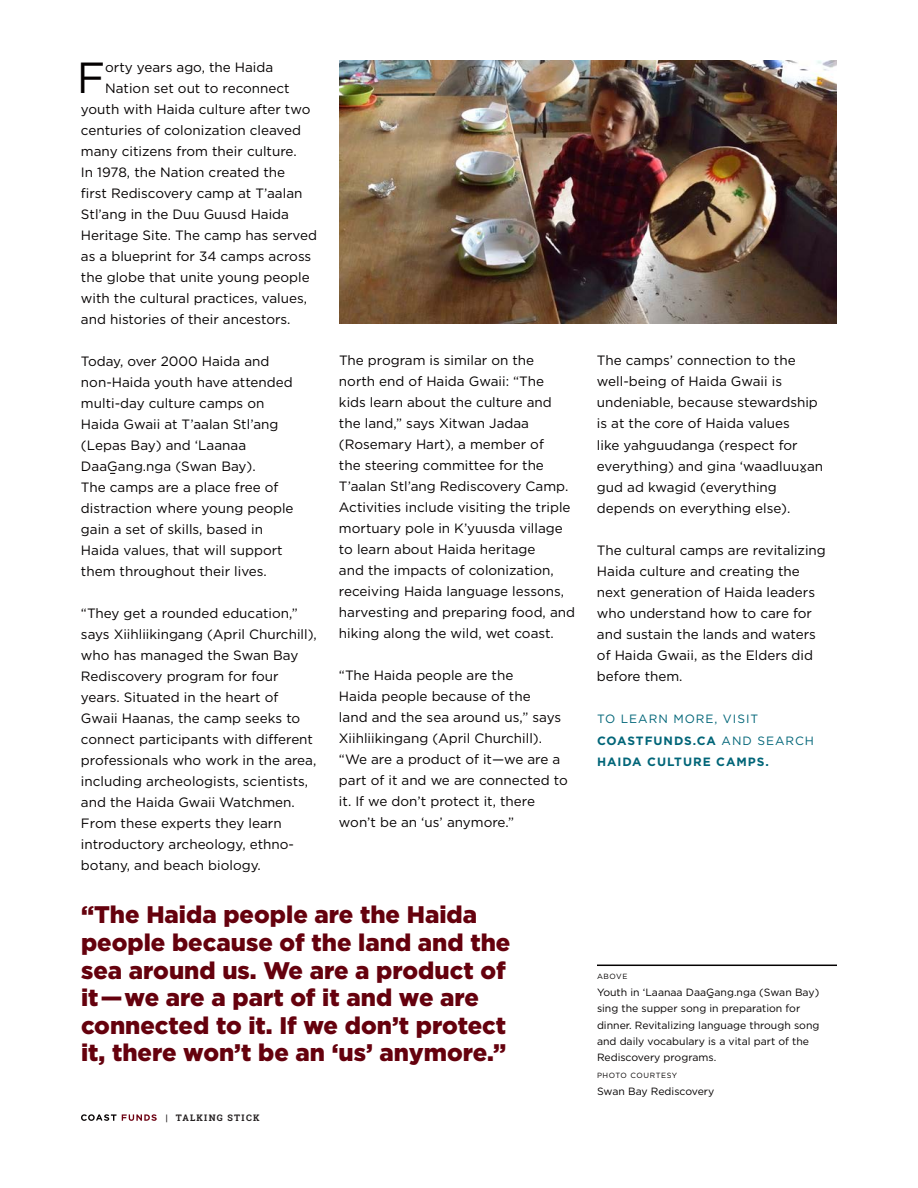
<style>
.page{position:relative;width:918px;height:1188px;background:#fff}
.page>*{position:absolute;margin:0;border:0;box-sizing:border-box;transform-origin:0 0}
.DropCap{font:43.5px "Gotham";color:#040101}
.t1{font:900 24px/27.6px "Gotham";color:#65010d}
.Body{font:13.5px/21px "Gotham";color:#040101}
.DropCap-2{font:13.5px "Gotham";color:#040101}
.Body-2{font:700 12px/21.6px "Gotham";letter-spacing:.08em;color:#006578}
.t2{font:10.5px/16.5px "Gotham";color:#040101}
.t3{font:700 9px "Roboto Slab";letter-spacing:.14em;color:#231f20}
.t4{font:7.5px "Gotham";letter-spacing:.08em;color:#040101}
.s1{font-weight:400}
</style>
<div class="page">
<svg style="left:81px;top:1114px;width:76px;height:7px"></svg>
<img style="left:339px;top:61px;width:498px;height:263px">
<hr style="left:597px;top:965px;width:240px;height:1px;background:#040101">
<p class="DropCap" style="left:77px;top:54px;width:30px">F</p>
<p class="DropCap-2" style="left:105px;top:60px;width:170px">orty years ago, the Haida</p>
<p class="DropCap-2" style="left:105px;top:81px;width:186px">Nation set out to reconnect</p>
<p class="DropCap-2" style="left:81px;top:102px;width:231px">youth with Haida culture after two</p>
<p class="DropCap-2" style="left:81px;top:123px;width:222px">centuries of colonization cleaved</p>
<p class="DropCap-2" style="left:81px;top:144px;width:217px">many citizens from their culture.</p>
<p class="DropCap-2" style="left:81px;top:165px;width:206px">In 1978, the Nation created the</p>
<p class="DropCap-2" style="left:81px;top:186px;width:223px">first Rediscovery camp at T’aalan</p>
<p class="DropCap-2" style="left:81px;top:207px;width:210px">Stl’ang in the Duu Guusd Haida</p>
<p class="DropCap-2" style="left:81px;top:228px;width:238px">Heritage Site. The camp has served</p>
<p class="DropCap-2" style="left:81px;top:249px;width:232px">as a blueprint for 34 camps across</p>
<p class="DropCap-2" style="left:81px;top:270px;width:230px">the globe that unite young people</p>
<p class="DropCap-2" style="left:81px;top:291px;width:228px">with the cultural practices, values,</p>
<p class="DropCap-2" style="left:81px;top:312px;width:211px">and histories of their ancestors.</p>
<p class="Body" style="left:81px;top:351px;width:214px">Today, over 2000 Haida and non-Haida youth have attended multi-day culture camps on<br>Haida Gwaii at T’aalan Stl’ang (Lepas Bay) and ‘Laanaa<br>DaaGang.nga (Swan Bay).<br>The camps are a place free of distraction where young people gain a set of skills, based in<br>Haida values, that will support them throughout their lives.</p>
<p class="Body" style="left:81px;top:603px;width:237px">“They get a rounded education,” says Xiihliikingang (April Churchill), who has managed the Swan Bay<br>Rediscovery program for four years. Situated in the heart of<br>Gwaii Haanas, the camp seeks to connect participants with different professionals who work in the area, including archeologists, scientists, and the Haida Gwaii Watchmen.<br>From these experts they learn introductory archeology, ethno&shy;botany, and beach biology.</p>
<p class="Body" style="left:339px;top:350px;width:238px">The program is similar on the<br>north end of Haida Gwaii: “The<br>kids learn about the culture and the land,” says Xitwan Jadaa (Rosemary Hart), a member of<br>the steering committee for the<br>T’aalan Stl’ang Rediscovery Camp.<br>Activities include visiting the triple mortuary pole in K’yuusda village to learn about Haida heritage<br>and the impacts of colonization, receiving Haida language lessons, harvesting and preparing food, and hiking along the wild, wet coast.</p>
<p class="Body" style="left:339px;top:665px;width:230px">“The Haida people are the<br>Haida people because of the<br>land and the sea around us,” says<br>Xiihliikingang (April Churchill). “We are a product of it—we are a part of it and we are connected to it. If we don’t protect it, there won’t be an ‘us’ anymore.”</p>
<p class="t1" style="left:81px;top:900px;width:431px">“The Haida people are the Haida people because of the land and the sea around us. We are a product of it—we are a part of it and we are connected to it. If we don’t protect it, there won’t be an ‘us’ anymore.”</p>
<p class="t3" style="left:166px;top:1111px;width:95px">| TALKING STICK</p>
<p class="Body" style="left:597px;top:350px;width:228px">The camps’ connection to the well-being of Haida Gwaii is undeniable, because stewardship is at the core of Haida values<br>like yahguudanga (respect for everything) and gina ‘waadluuxan gud ad kwagid (everything depends on everything else).</p>
<p class="Body" style="left:597px;top:539px;width:230px">The cultural camps are revitalizing<br>Haida culture and creating the next generation of Haida leaders who understand how to care for and sustain the lands and waters of Haida Gwaii, as the Elders did before them.</p>
<p class="Body-2" style="left:597px;top:708px;width:219px"><span class="s1">TO LEARN MORE, VISIT<br></span>COASTFUNDS.CA <span class="s1">AND SEARCH<br></span>HAIDA CULTURE CAMPS.</p>
<p class="t4" style="left:597px;top:972px;width:32px">ABOVE</p>
<p class="t2" style="left:597px;top:983px;width:224px">Youth in ‘Laanaa DaaGang.nga (Swan Bay) sing the supper song in preparation for dinner. Revitalizing language through song and daily vocabulary is a vital part of the Rediscovery programs.</p>
<p class="t4" style="left:597px;top:1071px;width:82px">PHOTO COURTESY</p>
<p class="t2" style="left:597px;top:1082px;width:119px">Swan Bay Rediscovery</p>
</div>
